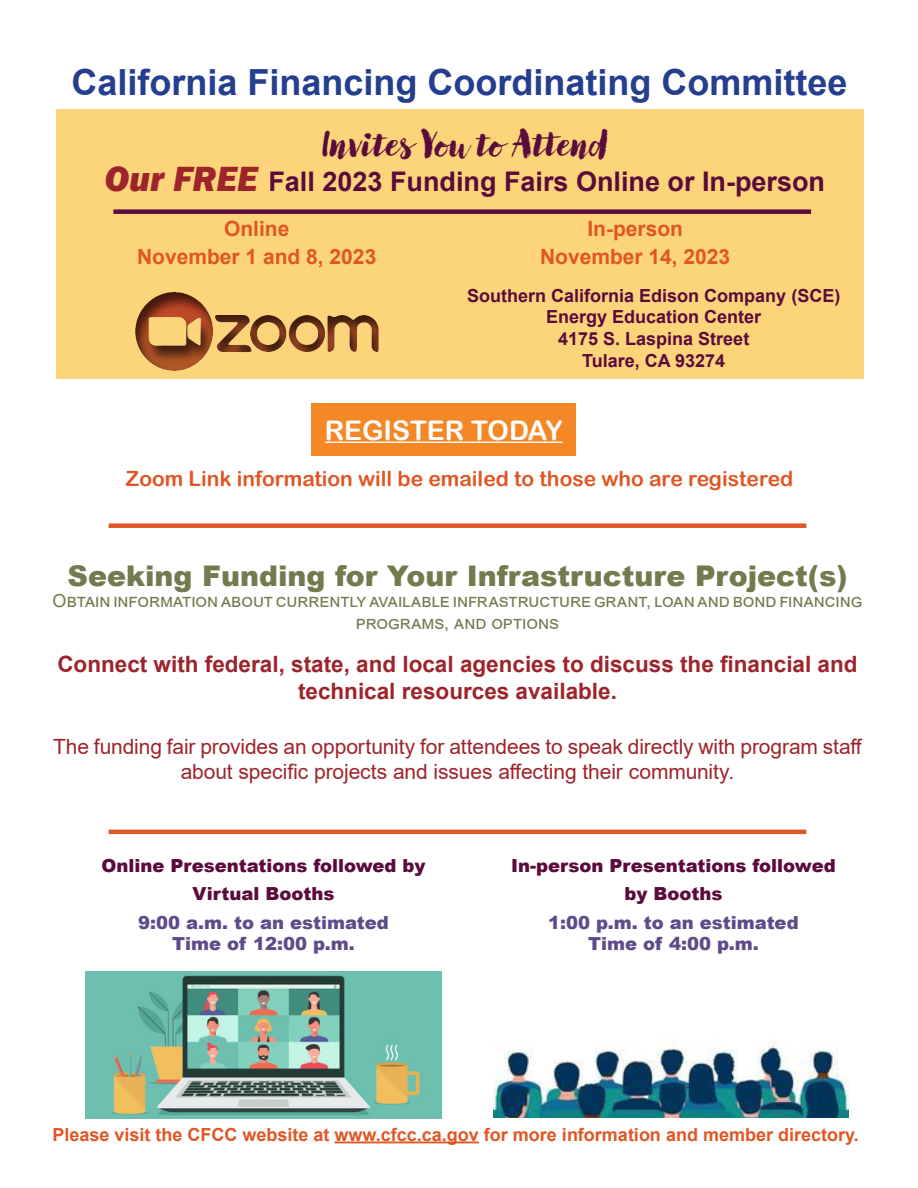
<style>
.page{position:relative;width:918px;height:1188px;background:#fff}
.page>*{position:absolute;margin:0;border:0;box-sizing:border-box;transform-origin:0 0}
.t1{font:700 36px "Arial";color:#253f8e}
.t2{font:800 36px "Canvas Script";color:#5b0a3c}
.t3{font:900 28.5px "Arial";color:#757a4e}
.t4{font:700 27px "Arial";color:#5b0a3c}
.t5{font:27px "Arial Rounded MT Bold";color:#fff}
.t6{font:700 22.5px/27px "Arial";color:#9e242c;text-align:center}
.t7{font:21px/25.2px "Arial";letter-spacing:-.005em;color:#9e242c;text-align:center}
.t8{font:21px "Arial Rounded MT Bold";color:#e05625}
.t9{font:700 21px/28.5px "Arial";color:#e05625;text-align:center}
.t10{font:18px/21.6px "Arial";letter-spacing:.01em;color:#757a4e;text-align:center}
.t11{font:700 18px/21.6px "Arial";color:#5b0a3c;text-align:center}
.t12{font:900 18px/28.3px "Arial";color:#5b0a3c;text-align:center}
.t13{font:700 18px "Arial";color:#e05625}
.t14{font:900 18px/21.6px "Arial";color:#5f4b8b;text-align:center}
.s1{font-family:"Segoe Print";font-weight:700}
.s2{font-family:"Franklin Gothic";font-weight:800;font-style:italic;font-size:36px;color:#9e242c}
</style>
<div class="page">
<div style="left:311px;top:403px;width:265px;height:53px;background:#f58826"></div>
<div style="left:56px;top:110px;width:807px;height:269px;background:#fcd57a"></div>
<div style="left:121px;top:283px;width:271px;height:99px;background:#231f20;opacity:.75"></div>
<img style="left:86px;top:972px;width:355px;height:147px">
<img style="left:494px;top:1039px;width:355px;height:78px">
<hr style="left:335px;top:1142px;width:144px;height:1px;background:#e05625">
<hr style="left:325px;top:442px;width:238px;height:1px;background:#fff">
<div style="left:113px;top:209px;width:698px;height:5px;background:#5b0a3c"></div>
<hr style="left:109px;top:830px;width:697px;height:4px;background:#e05625">
<div style="left:109px;top:523px;width:697px;height:5px;background:#e05625"></div>
<h1 class="t1" style="left:72px;top:57px;width:778px">California Financing Coordinating Committee</h1>
<h1 class="t2" style="left:320px;top:121px;width:291px"><span class="s1">I</span>nvites You to Attend</h1>
<p class="t4" style="left:104px;top:162px;width:722px"><span class="s2">Our FREE</span> Fall 2023 Funding Fairs Online or In-person</p>
<p class="t9" style="left:137px;top:215px;width:241px">Online<br>November 1 and 8, 2023</p>
<p class="t9" style="left:540px;top:215px;width:192px">In-person<br>November 14, 2023</p>
<p class="t11" style="left:467px;top:285px;width:375px">Southern California Edison Company (SCE)<br>Energy Education Center<br>4175 S. Laspina Street<br>Tulare, CA 93274</p>
<p class="t5" style="left:325px;top:414px;width:239px">REGISTER TODAY</p>
<p class="t8" style="left:126px;top:466px;width:669px">Zoom Link information will be emailed to those who are registered</p>
<h2 class="t3" style="left:67px;top:555px;width:782px">Seeking Funding for Your Infrastructure Project(s)</h2>
<p class="t10" style="left:52px;top:590px;width:812px">Obtain information about currently available infrastructure grant, loan and bond financing programs, and options</p>
<p class="t6" style="left:57px;top:651px;width:802px">Connect with federal, state, and local agencies to discuss the financial and technical resources available.</p>
<p class="t7" style="left:53px;top:734px;width:811px">The funding fair provides an opportunity for attendees to speak directly with program staff about specific projects and issues affecting their community.</p>
<p class="t12" style="left:101px;top:851px;width:326px">Online Presentations followed by<br>Virtual Booths</p>
<p class="t14" style="left:138px;top:911px;width:252px">9:00 a.m. to an estimated<br>Time of 12:00 p.m.</p>
<p class="t12" style="left:511px;top:851px;width:326px">In-person Presentations followed by Booths</p>
<p class="t14" style="left:548px;top:911px;width:252px">1:00 p.m. to an estimated<br>Time of 4:00 p.m.</p>
<p class="t13" style="left:52px;top:1122px;width:808px">Please visit the CFCC website at www.cfcc.ca.gov for more information and member directory.</p>
</div>
